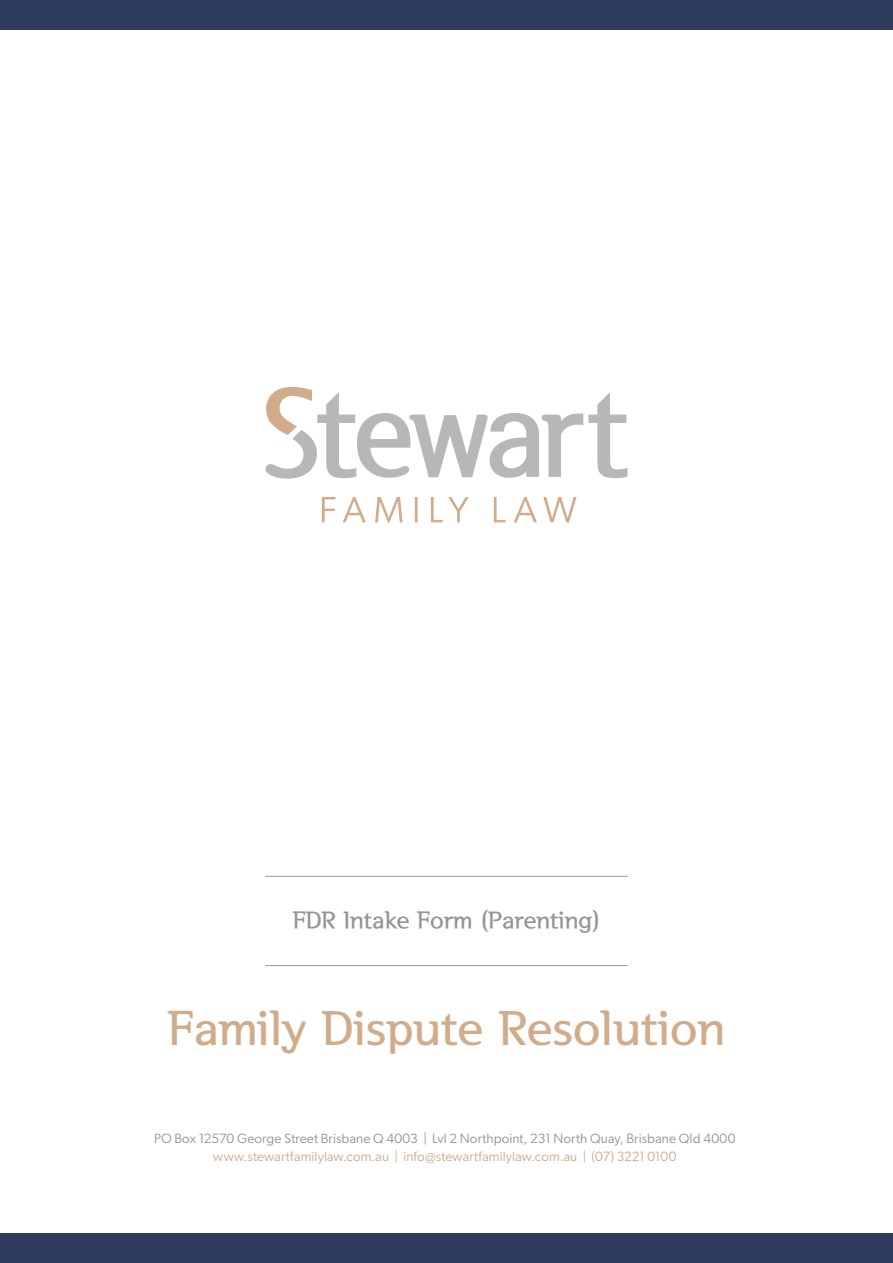
<style>
.page{position:relative;width:893px;height:1263px;background:#fff}
.page>*{position:absolute;margin:0;border:0;box-sizing:border-box;transform-origin:0 0}
.t1{font:48px "Seoul Hangang EB";color:#d1ac8b}
.t2{font:24px "Seoul Hangang EB";color:#939598}
.t3{font:13.5px "Gibson";letter-spacing:.01em;color:#939598}
.t4{font:13.5px "Gibson";letter-spacing:.01em;color:#d1ac8b}
</style>
<div class="page">
<svg style="left:322px;top:497px;width:255px;height:26px"></svg>
<svg style="left:265px;top:387px;width:363px;height:92px"></svg>
<hr style="left:265px;top:876px;width:363px;height:1px;background:#939598">
<hr style="left:265px;top:965px;width:363px;height:1px;background:#939598">
<div style="left:0;top:1233px;width:893px;height:30px;background:#2f3b5c"></div>
<div style="left:0;top:0;width:893px;height:30px;background:#2f3b5c"></div>
<h2 class="t2" style="left:293px;top:903px;width:309px">FDR Intake Form (Parenting)</h2>
<h1 class="t1" style="left:168px;top:993px;width:559px">Family Dispute Resolution</h1>
<p class="t3" style="left:154px;top:1130px;width:583px">PO Box 12570 George Street Brisbane Q 4003 | Lvl 2 Northpoint, 231 North Quay, Brisbane Qld 4000</p>
<p class="t4" style="left:213px;top:1148px;width:465px">www.stewartfamilylaw.com.au | info@stewartfamilylaw.com.au | (07) 3221 0100</p>
</div>
